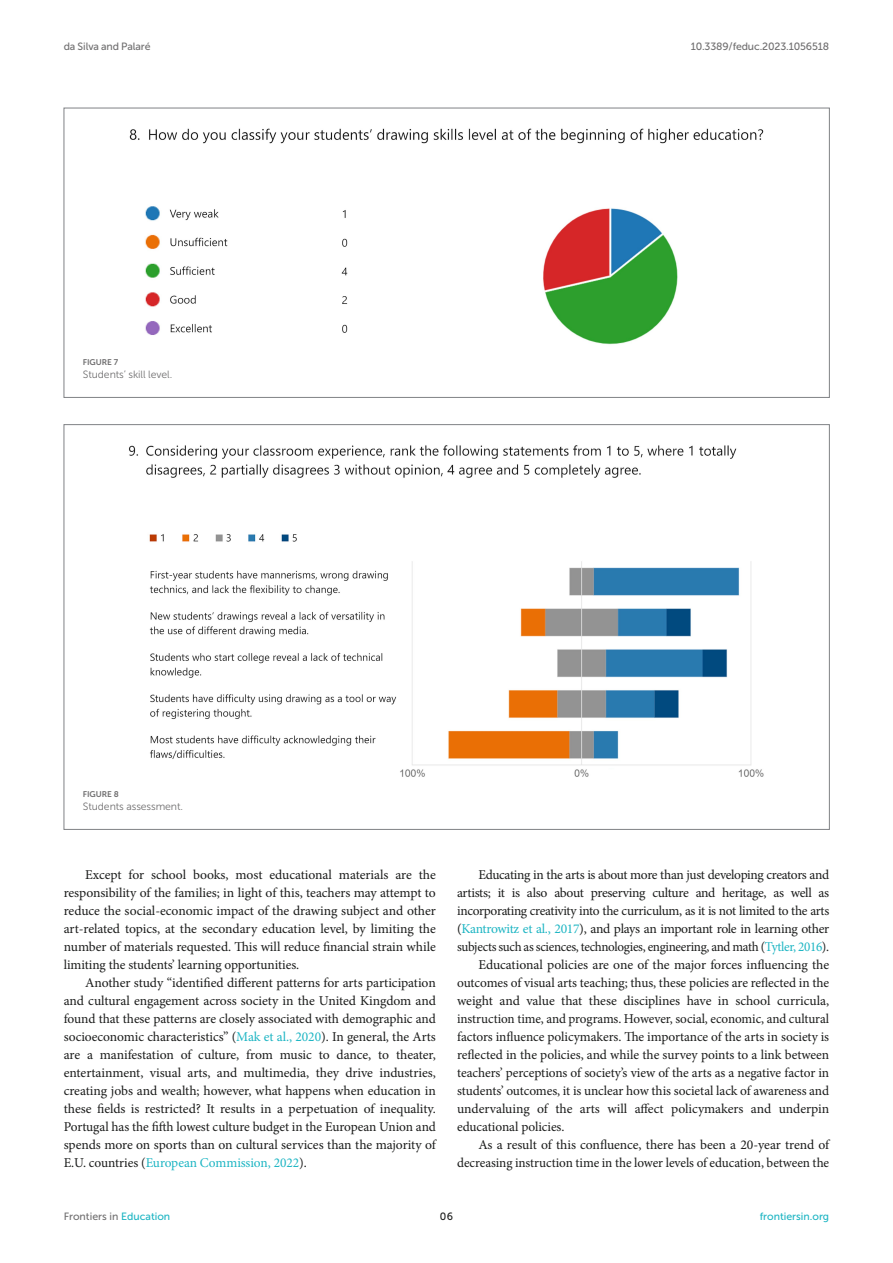
<style>
.page{position:relative;width:893px;height:1263px;background:#fff}
.page>*{position:absolute;margin:0;border:0;box-sizing:border-box;transform-origin:0 0}
.TEXT{font:13.5px/18px "Minion Pro";letter-spacing:-.005em;color:#1b1c1b;text-align:justify}
.t1{font:10.5px "Museo Sans 500";letter-spacing:-.015em;color:#706f70}
.FIG_LEG{font:10.5px "Museo Sans 300";letter-spacing:-.01em;color:#706f70}
.t2{font:10.5px "Museo Sans 500";color:#1db5c3}
.t3{font:10.5px "Museo Sans 500";color:#1b1c1b}
.FIG_HD{font:8.25px "Museo Sans 700";letter-spacing:-.01em;color:#706f70}
.s1{color:#1db5c3}
</style>
<div class="page">
<img style="left:129px;top:128px;width:635px;height:217px">
<img style="left:129px;top:445px;width:635px;height:332px">
<p class="t1" style="left:64px;top:41px;width:88px">da Silva and Palaré</p>
<p class="t1" style="left:691px;top:41px;width:140px">10.3389/feduc.2023.1056518</p>
<p class="FIG_HD" style="left:83px;top:357px;width:37px">FIGURE 7</p>
<p class="FIG_LEG" style="left:83px;top:369px;width:91px">Students’ skill level.</p>
<p class="FIG_HD" style="left:83px;top:789px;width:37px">FIGURE 8</p>
<p class="FIG_LEG" style="left:83px;top:801px;width:102px">Students assessment.</p>
<p class="TEXT" style="left:64px;top:866px;width:374px;text-indent:21px">Except for school books, most educational materials are the responsibility of the families; in light of this, teachers may attempt to reduce the social-economic impact of the drawing subject and other art-related topics, at the secondary education level, by limiting the number of materials requested. This will reduce financial strain while limiting the students’ learning opportunities.</p>
<p class="TEXT" style="left:64px;top:974px;width:374px;text-indent:21px">Another study “identified different patterns for arts participation and cultural engagement across society in the United Kingdom and found that these patterns are closely associated with demographic and socioeconomic characteristics” (<span class="s1">Mak et al., 2020</span>). In general, the Arts are a manifestation of culture, from music to dance, to theater, entertainment, visual arts, and multimedia, they drive industries, creating jobs and wealth; however, what happens when education in these fields is restricted? It results in a perpetuation of inequality.<br>Portugal has the fifth lowest culture budget in the European Union and spends more on sports than on cultural services than the majority of E.U. countries (<span class="s1">European Commission, 2022</span>).</p>
<p class="TEXT" style="left:457px;top:866px;width:374px;text-indent:21px">Educating in the arts is about more than just developing creators and artists; it is also about preserving culture and heritage, as well as incorporating creativity into the curriculum, as it is not limited to the arts (<span class="s1">Kantrowitz et al., 2017</span>), and plays an important role in learning other subjects such as sciences, technologies, engineering, and math (<span class="s1">Tytler, 2016</span>).</p>
<p class="TEXT" style="left:457px;top:956px;width:374px;text-indent:21px">Educational policies are one of the major forces influencing the outcomes of visual arts teaching; thus, these policies are reflected in the weight and value that these disciplines have in school curricula, instruction time, and programs. However, social, economic, and cultural factors influence policymakers. The importance of the arts in society is reflected in the policies, and while the survey points to a link between teachers’ perceptions of society’s view of the arts as a negative factor in students’ outcomes, it is unclear how this societal lack of awareness and undervaluing of the arts will affect policymakers and underpin educational policies.</p>
<p class="TEXT" style="left:457px;top:1136px;width:374px;text-align:right">As a result of this confluence, there has been a 20-year trend of decreasing instruction time in the lower levels of education, between the</p>
<p class="t1" style="left:64px;top:1211px;width:108px">Frontiers in <span class="s1">Education</span></p>
<p class="t3" style="left:440px;top:1211px;width:15px">06</p>
<p class="t2" style="left:760px;top:1211px;width:71px">frontiersin.org</p>
</div>
